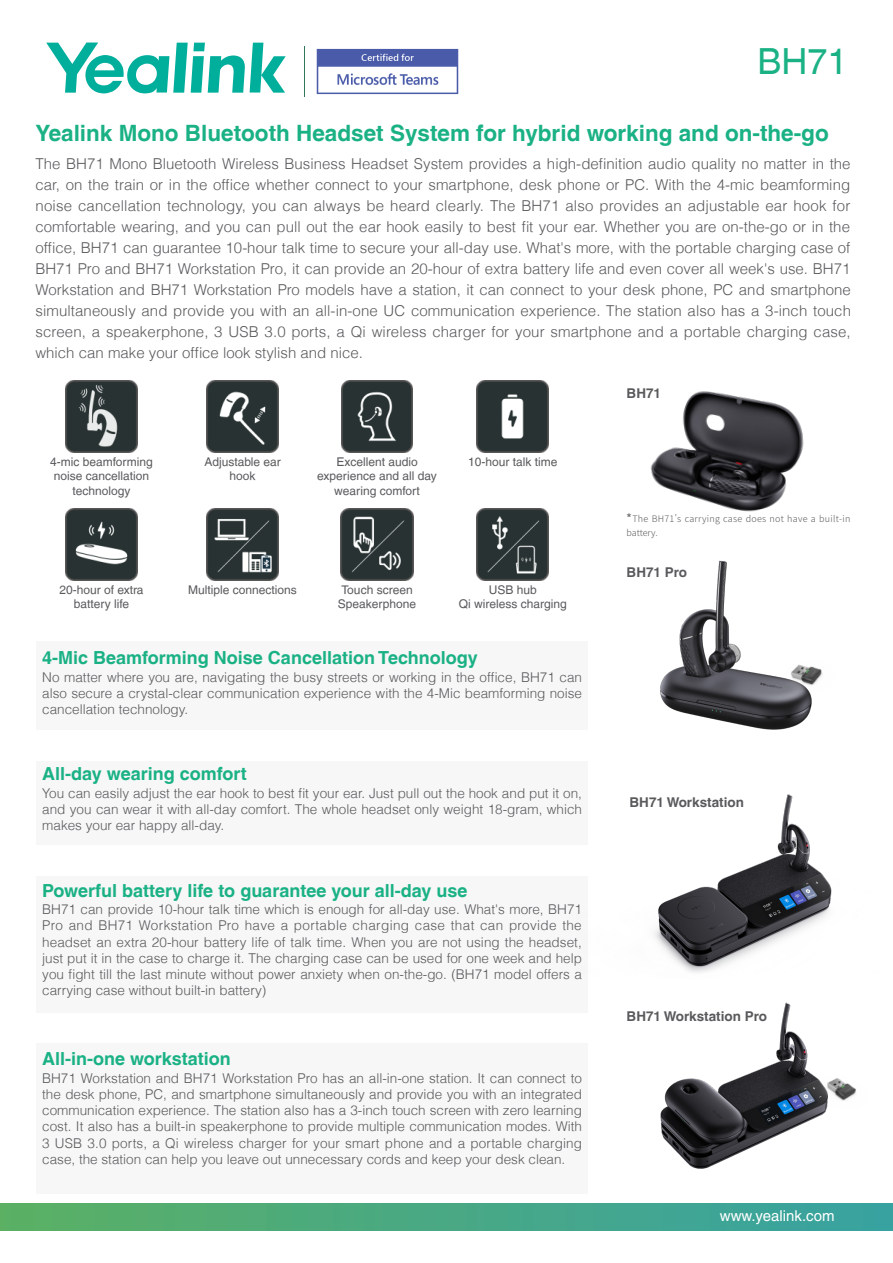
<style>
.page{position:relative;width:893px;height:1263px;background:#fff}
.page>*{position:absolute;margin:0;border:0;box-sizing:border-box;transform-origin:0 0}
.t1{font:36px "Helvetica LT";color:#1ab185}
.t2{font:700 22.5px "Helvetica LT";color:#1ab185}
.t3{font:700 18px "Helvetica LT";color:#1ab185}
.t4{font:300 15px/21px "Helvetica LT";color:#5a595c;text-align:justify}
.t5{font:15px "Helvetica LT";color:#fff}
.t6{font:300 13.5px/16.2px "Helvetica LT";color:#5a595c;text-align:justify}
.基本段落{font:700 13.5px "Helvetica LT";color:#5a595c}
.t7{font:12px/14.4px "Helvetica LT";color:#5a595c;text-align:center}
.基本段落-2{font:300 9px/14.2px "Source Han Sans CN";letter-spacing:.035em;color:#5a595c}
.s1{font-family:"Helvetica LT";font-weight:400;font-size:13.5px}
</style>
<div class="page">
<svg style="left:46px;top:43px;width:240px;height:50px"></svg>
<div style="left:0;top:1203px;width:893px;height:27px;background:linear-gradient(to right,#5ab065,#38a2a2)"></div>
<div style="left:36px;top:642px;width:552px;height:88px;background:#f7f7f7"></div>
<div style="left:36px;top:761px;width:552px;height:84px;background:#f7f7f7"></div>
<div style="left:36px;top:876px;width:552px;height:137px;background:#f7f7f7"></div>
<div style="left:36px;top:1043px;width:552px;height:150px;background:#f7f7f7"></div>
<hr style="left:304px;top:46px;width:1px;height:51px;background:#2f7757">
<img style="left:316px;top:48px;width:143px;height:47px">
<img style="left:341px;top:381px;width:72px;height:71px">
<img style="left:66px;top:381px;width:71px;height:71px">
<img style="left:207px;top:381px;width:71px;height:71px">
<img style="left:477px;top:381px;width:71px;height:71px">
<img style="left:66px;top:508px;width:71px;height:72px">
<img style="left:207px;top:508px;width:71px;height:72px">
<img style="left:341px;top:508px;width:72px;height:72px">
<img style="left:477px;top:508px;width:72px;height:72px">
<img style="left:650px;top:391px;width:154px;height:121px">
<img style="left:660px;top:560px;width:148px;height:170px">
<img style="left:753px;top:633px;width:69px;height:82px">
<img style="left:660px;top:1002px;width:149px;height:167px">
<img style="left:794px;top:1057px;width:62px;height:64px">
<img style="left:654px;top:794px;width:178px;height:179px">
<p class="t1" style="left:758px;top:41px;width:92px">BH71</p>
<p class="t2" style="left:35px;top:119px;width:795px">Yealink Mono Bluetooth Headset System for hybrid working and on-the-go</p>
<p class="t4" style="left:35px;top:153px;width:817px">The BH71 Mono Bluetooth Wireless Business Headset System provides a high-definition audio quality no matter in the car, on the train or in the office whether connect to your smartphone, desk phone or PC. With the 4-mic beamforming noise cancellation technology, you can always be heard clearly. The BH71 also provides an adjustable ear hook for comfortable wearing, and you can pull out the ear hook easily to best fit your ear. Whether you are on-the-go or in the office, BH71 can guarantee 10-hour talk time to secure your all-day use. What's more, with the portable charging case of BH71 Pro and BH71 Workstation Pro, it can provide an 20-hour of extra battery life and even cover all week's use. BH71<br>Workstation and BH71 Workstation Pro models have a station, it can connect to your desk phone, PC and smartphone simultaneously and provide you with an all-in-one UC communication experience. The station also has a 3-inch touch screen, a speakerphone, 3 USB 3.0 ports, a Qi wireless charger for your smartphone and a portable charging case, which can make your office look stylish and nice.</p>
<p class="t7" style="left:50px;top:455px;width:104px">4-mic beamforming noise cancellation technology</p>
<p class="t7" style="left:204px;top:455px;width:78px">Adjustable ear hook</p>
<p class="t7" style="left:336px;top:455px;width:83px">Excellent audio</p>
<p class="t7" style="left:317px;top:469px;width:121px">experience and all day wearing comfort</p>
<p class="t7" style="left:468px;top:455px;width:91px">10-hour talk time</p>
<p class="t7" style="left:59px;top:582px;width:86px">20-hour of extra battery life</p>
<p class="t7" style="left:188px;top:582px;width:110px">Multiple connections</p>
<p class="t7" style="left:341px;top:582px;width:73px">Touch screen</p>
<p class="t7" style="left:338px;top:597px;width:80px">Speakerphone</p>
<p class="t7" style="left:489px;top:582px;width:50px">USB hub</p>
<p class="t7" style="left:459px;top:597px;width:110px">Qi wireless charging</p>
<p class="t3" style="left:42px;top:647px;width:437px">4-Mic Beamforming Noise Cancellation Technology</p>
<p class="t6" style="left:42px;top:669px;width:541px">No matter where you are, navigating the busy streets or working in the office, BH71 can also secure a crystal-clear communication experience with the 4-Mic beamforming noise cancellation technology.</p>
<p class="t3" style="left:42px;top:762px;width:206px">All-day wearing comfort</p>
<p class="t6" style="left:42px;top:784px;width:541px">You can easily adjust the ear hook to best fit your ear. Just pull out the hook and put it on, and you can wear it with all-day comfort. The whole headset only weight 18-gram, which makes your ear happy all-day.</p>
<p class="t3" style="left:42px;top:879px;width:427px">Powerful battery life to guarantee your all-day use</p>
<p class="t6" style="left:42px;top:901px;width:541px">BH71 can provide 10-hour talk time which is enough for all-day use. What's more, BH71<br>Pro and BH71 Workstation Pro have a portable charging case that can provide the headset an extra 20-hour battery life of talk time. When you are not using the headset, just put it in the case to charge it. The charging case can be used for one week and help you fight till the last minute without power anxiety when on-the-go. (BH71 model offers a carrying case without built-in battery)</p>
<p class="t3" style="left:42px;top:1048px;width:190px">All-in-one workstation</p>
<p class="t6" style="left:42px;top:1070px;width:541px">BH71 Workstation and BH71 Workstation Pro has an all-in-one station. It can connect to the desk phone, PC, and smartphone simultaneously and provide you with an integrated communication experience. The station also has a 3-inch touch screen with zero learning cost. It also has a built-in speakerphone to provide multiple communication modes. With 3 USB 3.0 ports, a Qi wireless charger for your smart phone and a portable charging case, the station can help you leave out unnecessary cords and keep your desk clean.</p>
<p class="基本段落" style="left:627px;top:385px;width:36px">BH71</p>
<p class="基本段落-2" style="left:627px;top:511px;width:225px"><span class="s1">*</span>The BH71's carrying case does not have a built-in battery.</p>
<p class="基本段落" style="left:627px;top:564px;width:62px">BH71 Pro</p>
<p class="基本段落" style="left:629px;top:794px;width:116px">BH71 Workstation</p>
<p class="基本段落" style="left:627px;top:1008px;width:142px">BH71 Workstation Pro</p>
<p class="t5" style="left:720px;top:1207px;width:116px">www.yealink.com</p>
</div>
